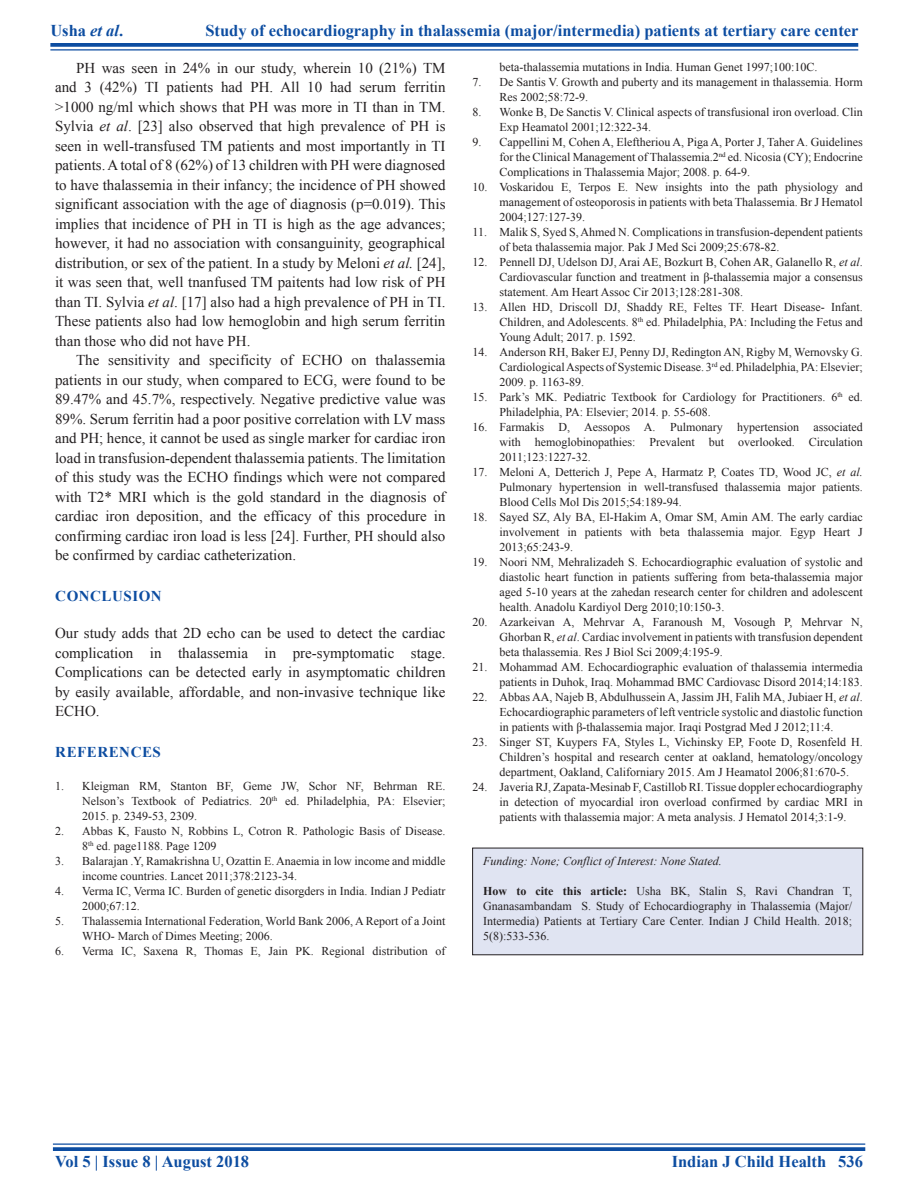
<style>
.page{position:relative;width:918px;height:1188px;background:#fff}
.page>*{position:absolute;margin:0;border:0;box-sizing:border-box;transform-origin:0 0}
.t1{font:700 16.5px "Times New Roman";color:#0d4da1}
.TX{font:15px/19.5px "Times New Roman";color:#231f20;text-align:justify}
.TXFL{font:15px/19.5px "Times New Roman";color:#231f20;text-align:justify}
.t2{font:700 15px "Times New Roman";letter-spacing:.035em;color:#0d4da1}
.REF{font:12px/15px "Times New Roman";color:#231f20;text-align:justify}
.SRC{font:12px/15px "Times New Roman";color:#231f20;text-align:justify}
.SRC-2{font:italic 12px "Times New Roman";color:#231f20}
.s1{font-style:italic}
.s2{font-weight:700}
</style>
<div class="page">
<svg style="left:50px;top:43px;width:808px;height:4px;background:#1b57a6"></svg>
<hr style="left:50px;top:49px;width:808px;height:2px;background:#0d4da1">
<hr style="left:53px;top:1143px;width:812px;height:2px;background:#0d4da1">
<svg style="left:53px;top:1147px;width:812px;height:4px;background:#1b57a6"></svg>
<div style="left:473px;top:848px;width:390px;height:107px;background:#e0e4f2"></div>
<h1 class="t1" style="left:50px;top:18px;width:74px">Usha <span class="s1">et al</span>.</h1>
<h1 class="t1" style="left:205px;top:18px;width:655px">Study of echocardiography in thalassemia (major/intermedia) patients at tertiary care center</h1>
<p class="TX" style="left:55px;top:58px;width:392px;text-indent:21px">PH was seen in 24% in our study, wherein 10 (21%) TM and 3 (42%) TI patients had PH. All 10 had serum ferritin &gt;1000 ng/ml which shows that PH was more in TI than in TM.<br>Sylvia <span class="s1">et al</span>. [23] also observed that high prevalence of PH is seen in well-transfused TM patients and most importantly in TI patients. Atotal of 8 (62%) of 13 children with PH were diagnosed to have thalassemia in their infancy; the incidence of PH showed significant association with the age of diagnosis (p=0.019). This implies that incidence of PH in TI is high as the age advances; however, it had no association with consanguinity, geographical distribution, or sex of the patient. In a study by Meloni <span class="s1">et al.</span> [24], it was seen that, well tnanfused TM paitents had low risk of PH than TI. Sylvia <span class="s1">et al</span>. [17] also had a high prevalence of PH in TI.<br>These patients also had low hemoglobin and high serum ferritin than those who did not have PH.</p>
<p class="TX" style="left:55px;top:350px;width:392px;text-indent:21px">The sensitivity and specificity of ECHO on thalassemia patients in our study, when compared to ECG, were found to be 89.47% and 45.7%, respectively. Negative predictive value was 89%. Serum ferritin had a poor positive correlation with LV mass and PH; hence, it cannot be used as single marker for cardiac iron load in transfusion-dependent thalassemia patients. The limitation of this study was the ECHO findings which were not compared with T2* MRI which is the gold standard in the diagnosis of cardiac iron deposition, and the efficacy of this procedure in confirming cardiac iron load is less [24]. Further, PH should also be confirmed by cardiac catheterization.</p>
<h1 class="t2" style="left:55px;top:585px;width:108px">CONCLUSION</h1>
<p class="TXFL" style="left:55px;top:623px;width:392px">Our study adds that 2D echo can be used to detect the cardiac complication in thalassemia in pre-symptomatic stage.<br>Complications can be detected early in asymptomatic children by easily available, affordable, and non-invasive technique like ECHO.</p>
<h1 class="t2" style="left:55px;top:741px;width:107px">REFERENCES</h1>
<p class="REF" style="left:82px;top:778px;width:365px;text-indent:-27px">1. Kleigman RM, Stanton BF, Geme JW, Schor NF, Behrman RE.<br>Nelson’s Textbook of Pediatrics. 20<sup>th</sup> ed. Philadelphia, PA: Elsevier; 2015. p. 2349-53, 2309.</p>
<p class="REF" style="left:82px;top:823px;width:365px;text-indent:-27px">2. Abbas K, Fausto N, Robbins L, Cotron R. Pathologic Basis of Disease.<br>8<sup>th</sup> ed. page1188. Page 1209</p>
<p class="REF" style="left:82px;top:853px;width:365px;text-indent:-27px">3. Balarajan .Y, Ramakrishna U, Ozattin E. Anaemia in low income and middle income countries. Lancet 2011;378:2123-34.</p>
<p class="REF" style="left:82px;top:883px;width:365px;text-indent:-27px">4. Verma IC, Verma IC. Burden of genetic disorgders in India. Indian J Pediatr<br>2000;67:12.</p>
<p class="REF" style="left:82px;top:913px;width:365px;text-indent:-27px">5. Thalassemia International Federation, World Bank 2006, A Report of a Joint<br>WHO- March of Dimes Meeting; 2006.</p>
<p class="REF" style="left:55px;top:943px;width:392px">6. Verma IC, Saxena R, Thomas E, Jain PK. Regional distribution of</p>
<p class="REF" style="left:500px;top:59px;width:319px">beta-thalassemia mutations in India. Human Genet 1997;100:10C.</p>
<p class="REF" style="left:500px;top:74px;width:365px;text-indent:-27px">7. De Santis V. Growth and puberty and its management in thalassemia. Horm<br>Res 2002;58:72-9.</p>
<p class="REF" style="left:500px;top:104px;width:365px;text-indent:-27px">8. Wonke B, De Sanctis V. Clinical aspects of transfusional iron overload. Clin<br>Exp Heamatol 2001;12:322-34.</p>
<p class="REF" style="left:500px;top:134px;width:365px;text-indent:-27px">9. Cappellini M, Cohen A, Eleftheriou A, Piga A, Porter J, Taher A. Guidelines for the Clinical Management of Thalassemia.2<sup>nd</sup> ed. Nicosia (CY); Endocrine Complications in Thalassemia Major; 2008. p. 64-9.</p>
<p class="REF" style="left:500px;top:179px;width:365px;text-indent:-27px">10. Voskaridou E, Terpos E. New insights into the path physiology and management of osteoporosis in patients with beta Thalassemia. Br J Hematol 2004;127:127-39.</p>
<p class="REF" style="left:500px;top:224px;width:365px;text-indent:-27px">11. Malik S, Syed S, Ahmed N. Complications in transfusion-dependent patients of beta thalassemia major. Pak J Med Sci 2009;25:678-82.</p>
<p class="REF" style="left:500px;top:254px;width:365px;text-indent:-27px">12. Pennell DJ, Udelson DJ, Arai AE, Bozkurt B, Cohen AR, Galanello R, <span class="s1">et al</span>.<br>Cardiovascular function and treatment in β-thalassemia major a consensus statement. Am Heart Assoc Cir 2013;128:281-308.</p>
<p class="REF" style="left:500px;top:299px;width:365px;text-indent:-27px">13. Allen HD, Driscoll DJ, Shaddy RE, Feltes TF. Heart Disease- Infant.<br>Children, and Adolescents. 8<sup>th</sup> ed. Philadelphia, PA: Including the Fetus and Young Adult; 2017. p. 1592.</p>
<p class="REF" style="left:500px;top:344px;width:365px;text-indent:-27px">14. Anderson RH, Baker EJ, Penny DJ, Redington AN, Rigby M, Wernovsky G.<br>Cardiological Aspects of Systemic Disease. 3<sup>rd</sup> ed. Philadelphia, PA: Elsevier; 2009. p. 1163-89.</p>
<p class="REF" style="left:500px;top:389px;width:365px;text-indent:-27px">15. Park’s MK. Pediatric Textbook for Cardiology for Practitioners. 6<sup>th</sup> ed.<br>Philadelphia, PA: Elsevier; 2014. p. 55-608.</p>
<p class="REF" style="left:500px;top:419px;width:365px;text-indent:-27px">16. Farmakis D, Aessopos A. Pulmonary hypertension associated with hemoglobinopathies: Prevalent but overlooked. Circulation 2011;123:1227-32.</p>
<p class="REF" style="left:500px;top:464px;width:365px;text-indent:-27px">17. Meloni A, Detterich J, Pepe A, Harmatz P, Coates TD, Wood JC, <span class="s1">et al.<br></span>Pulmonary hypertension in well-transfused thalassemia major patients.<br>Blood Cells Mol Dis 2015;54:189-94.</p>
<p class="REF" style="left:500px;top:509px;width:365px;text-indent:-27px">18. Sayed SZ, Aly BA, El-Hakim A, Omar SM, Amin AM. The early cardiac involvement in patients with beta thalassemia major. Egyp Heart J 2013;65:243-9.</p>
<p class="REF" style="left:500px;top:554px;width:365px;text-indent:-27px">19. Noori NM, Mehralizadeh S. Echocardiographic evaluation of systolic and diastolic heart function in patients suffering from beta-thalassemia major aged 5-10 years at the zahedan research center for children and adolescent health. Anadolu Kardiyol Derg 2010;10:150-3.</p>
<p class="REF" style="left:500px;top:614px;width:365px;text-indent:-27px">20. Azarkeivan A, Mehrvar A, Faranoush M, Vosough P, Mehrvar N, Ghorban R, <span class="s1">et al</span>. Cardiac involvement in patients with transfusion dependent beta thalassemia. Res J Biol Sci 2009;4:195-9.</p>
<p class="REF" style="left:472px;top:659px;width:392px;text-align:right">21. Mohammad AM. Echocardiographic evaluation of thalassemia intermedia patients in Duhok, Iraq. Mohammad BMC Cardiovasc Disord 2014;14:183.</p>
<p class="REF" style="left:500px;top:689px;width:365px;text-indent:-27px">22. Abbas AA, Najeb B, Abdulhussein A, Jassim JH, Falih MA, Jubiaer H, <span class="s1">et al</span>.<br>Echocardiographic parameters of left ventricle systolic and diastolic function in patients with β-thalassemia major. Iraqi Postgrad Med J 2012;11:4.</p>
<p class="REF" style="left:500px;top:734px;width:365px;text-indent:-27px">23. Singer ST, Kuypers FA, Styles L, Vichinsky EP, Foote D, Rosenfeld H.<br>Children’s hospital and research center at oakland, hematology/oncology department, Oakland, Californiary 2015. Am J Heamatol 2006;81:670-5.</p>
<p class="REF" style="left:499px;top:779px;width:365px;text-indent:-27px">24. Javeria RJ, Zapata-Mesinab F, Castillob RI. Tissue doppler echocardiography in detection of myocardial iron overload confirmed by cardiac MRI in patients with thalassemia major: A meta analysis. J Hematol 2014;3:1-9.</p>
<p class="SRC-2" style="left:483px;top:852px;width:240px">Funding: None; Conflict of Interest: None Stated.</p>
<p class="SRC" style="left:483px;top:883px;width:370px"><span class="s2">How to cite this article:</span> Usha BK, Stalin S, Ravi Chandran T, Gnanasambandam S. Study of Echocardiography in Thalassemia (Major/ Intermedia) Patients at Tertiary Care Center. Indian J Child Health. 2018; 5(8):533-536.</p>
<h1 class="t1" style="left:55px;top:1150px;width:196px">Vol 5 | Issue 8 | August 2018</h1>
<h1 class="t1" style="left:672px;top:1150px;width:193px">Indian J Child Health 536</h1>
</div>
